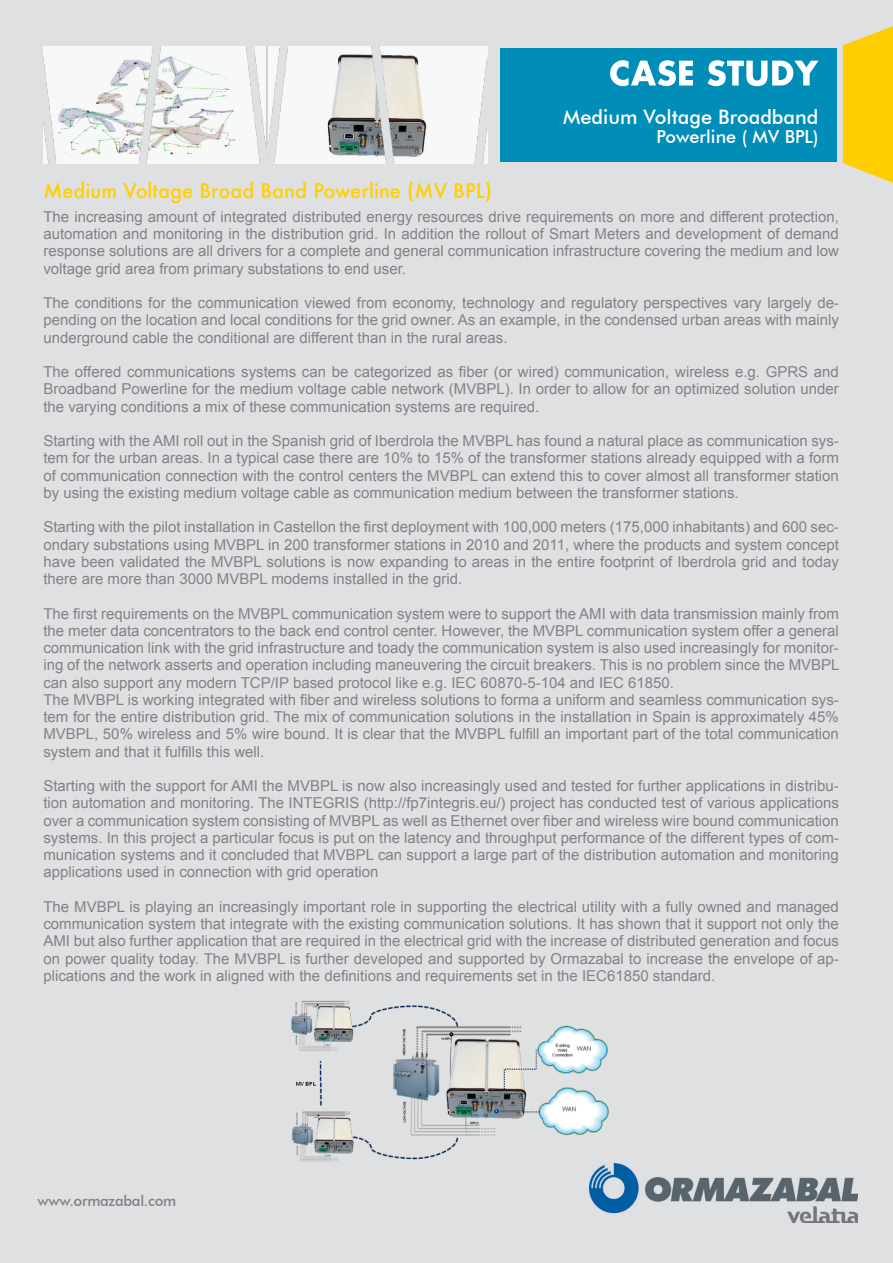
<style>
.page{position:relative;width:893px;height:1263px;background:#dfe0e2}
.page>*{position:absolute;margin:0;border:0;box-sizing:border-box;transform-origin:0 0}
.t1{font:500 19.95px "Futura";color:#ffd000}
.t2{font:500 19.95px "Futura BT";color:#fff}
.t3{font:500 18px "Futura BT";color:#fff}
.t4{font:15px/17.2px "Arial";color:#808285;text-align:justify}
.t5{font:500 15px "Futura BT";letter-spacing:-.02em;color:#808285}
</style>
<div class="page">
<img style="left:589px;top:1163px;width:269px;height:60px">
<div style="left:500px;top:48px;width:337px;height:114px;background:#008eb8"></div>
<svg style="left:843px;top:26px;width:50px;height:157px;background:#facf1c"></svg>
<img style="left:43px;top:47px;width:445px;height:116px">
<img style="left:291px;top:1001px;width:319px;height:164px">
<svg style="left:610px;top:60px;width:208px;height:26px"></svg>
<p class="t2" style="left:563px;top:104px;width:257px">Medium Voltage Broadband</p>
<p class="t3" style="left:657px;top:126px;width:163px">Powerline ( MV BPL)</p>
<p class="t1" style="left:43px;top:177px;width:450px">Medium Voltage Broad Band Powerline (MV BPL)</p>
<p class="t4" style="left:43px;top:208px;width:797px">The increasing amount of integrated distributed energy resources drive requirements on more and different protection, automation and monitoring in the distribution grid. In addition the rollout of Smart Meters and development of demand response solutions are all drivers for a complete and general communication infrastructure covering the medium and low voltage grid area from primary substations to end user.</p>
<p class="t4" style="left:43px;top:294px;width:797px">The conditions for the communication viewed from economy, technology and regulatory perspectives vary largely de&shy;pending on the location and local conditions for the grid owner. As an example, in the condensed urban areas with mainly underground cable the conditional are different than in the rural areas.</p>
<p class="t4" style="left:43px;top:363px;width:797px">The offered communications systems can be categorized as fiber (or wired) communication, wireless e.g. GPRS and Broadband Powerline for the medium voltage cable network (MVBPL). In order to allow for an optimized solution under the varying conditions a mix of these communication systems are required.</p>
<p class="t4" style="left:43px;top:432px;width:797px">Starting with the AMI roll out in the Spanish grid of Iberdrola the MVBPL has found a natural place as communication sys&shy;tem for the urban areas. In a typical case there are 10% to 15% of the transformer stations already equipped with a form of communication connection with the control centers the MVBPL can extend this to cover almost all transformer station by using the existing medium voltage cable as communication medium between the transformer stations.</p>
<p class="t4" style="left:43px;top:519px;width:797px">Starting with the pilot installation in Castellon the first deployment with 100,000 meters (175,000 inhabitants) and 600 sec&shy;ondary substations using MVBPL in 200 transformer stations in 2010 and 2011, where the products and system concept have been validated the MVBPL solutions is now expanding to areas in the entire footprint of Iberdrola grid and today there are more than 3000 MVBPL modems installed in the grid.</p>
<p class="t4" style="left:43px;top:605px;width:798px">The first requirements on the MVBPL communication system were to support the AMI with data transmission mainly from the meter data concentrators to the back end control center. However, the MVBPL communication system offer a general communication link with the grid infrastructure and toady the communication system is also used increasingly for monitor&shy;ing of the network asserts and operation including maneuvering the circuit breakers. This is no problem since the MVBPL can also support any modern TCP/IP based protocol like e.g. IEC 60870-5-104 and IEC 61850.</p>
<p class="t4" style="left:43px;top:691px;width:797px">The MVBPL is working integrated with fiber and wireless solutions to forma a uniform and seamless communication sys&shy;tem for the entire distribution grid. The mix of communication solutions in the installation in Spain is approximately 45% MVBPL, 50% wireless and 5% wire bound. It is clear that the MVBPL fulfill an important part of the total communication system and that it fulfills this well.</p>
<p class="t4" style="left:43px;top:777px;width:797px">Starting with the support for AMI the MVBPL is now also increasingly used and tested for further applications in distribu&shy;tion automation and monitoring. The INTEGRIS (http://fp7integris.eu/) project has conducted test of various applications over a communication system consisting of MVBPL as well as Ethernet over fiber and wireless wire bound communication systems. In this project a particular focus is put on the latency and throughput performance of the different types of com&shy;munication systems and it concluded that MVBPL can support a large part of the distribution automation and monitoring applications used in connection with grid operation</p>
<p class="t4" style="left:43px;top:898px;width:797px">The MVBPL is playing an increasingly important role in supporting the electrical utility with a fully owned and managed communication system that integrate with the existing communication solutions. It has shown that it support not only the AMI but also further application that are required in the electrical grid with the increase of distributed generation and focus on power quality today. The MVBPL is further developed and supported by Ormazabal to increase the envelope of ap&shy;plications and the work in aligned with the definitions and requirements set in the IEC61850 standard.</p>
<p class="t5" style="left:38px;top:1192px;width:140px">www.ormazabal.com</p>
</div>
